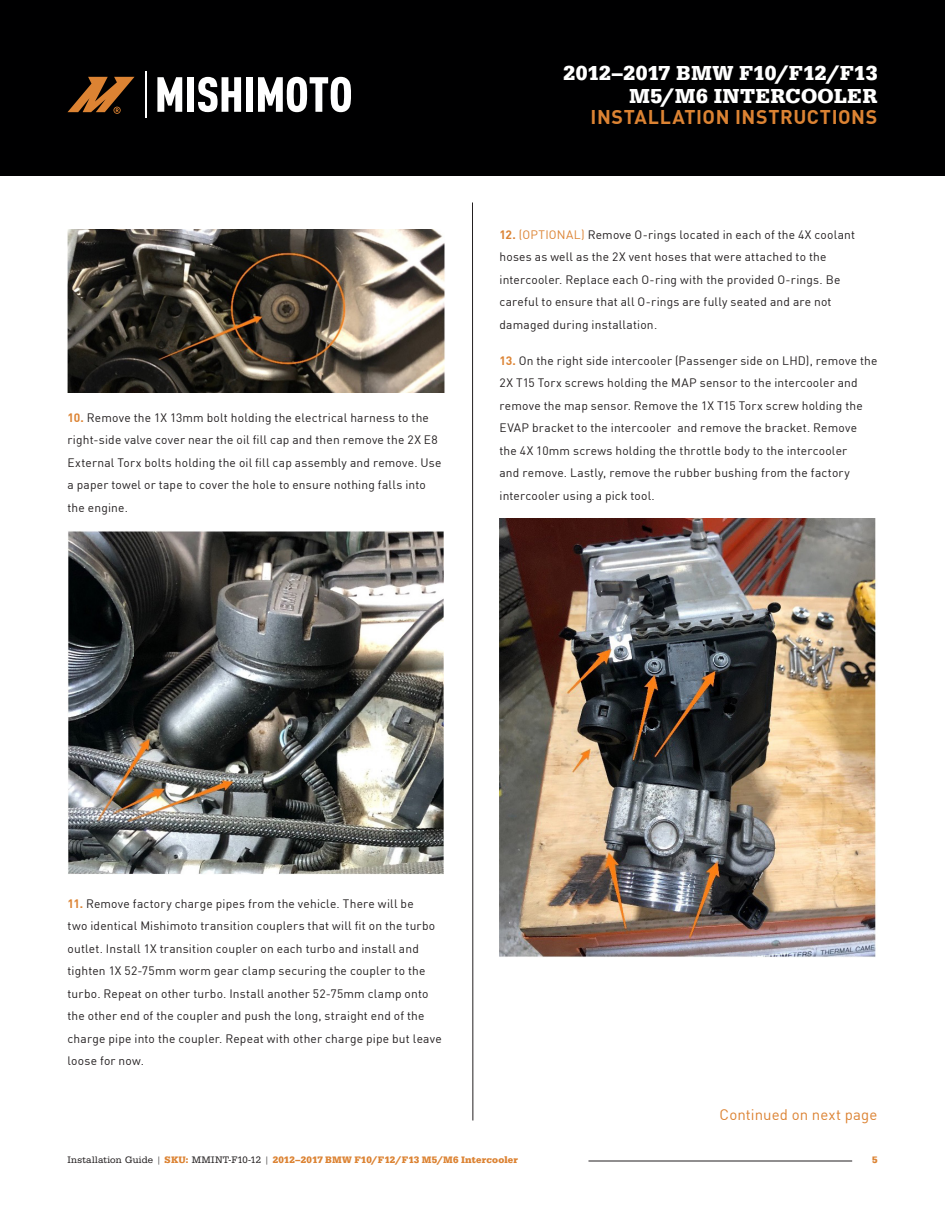
<style>
.page{position:relative;width:945px;height:1215px;background:#fff}
.page>*{position:absolute;margin:0;border:0;box-sizing:border-box;transform-origin:0 0}
.Header_MMY_Part{font:700 21px "Egyptienne URW";letter-spacing:.01em;color:#fff}
.Header_MMY_Part-2{font:700 19.5px "DINOT";letter-spacing:.03em;color:#dc8333}
.t1{font:15px "DINOT";letter-spacing:.005em;color:#dc8333}
.Installation_Guide_I{font:12px/22.5px "DINOT";letter-spacing:.015em;color:#231f20}
.t2{font:700 9.75px "Egyptienne URW";letter-spacing:.015em;color:#dc8333}
.s1{font-weight:700;color:#dc8333}
.s2{color:#dc8333}
.s3{font-weight:400;color:#231f20}
</style>
<div class="page">
<div style="left:0;top:0;width:945px;height:176px;background:#000001"></div>
<hr style="left:588px;top:1161px;width:264px;height:1px;background:#231f20">
<hr style="left:472px;top:202px;width:1px;height:918px;background:#231f20">
<svg style="left:157px;top:77px;width:25px;height:35px"></svg>
<div style="left:187px;top:77px;width:7px;height:35px;background:#fff"></div>
<svg style="left:198px;top:77px;width:43px;height:35px"></svg>
<div style="left:246px;top:77px;width:7px;height:35px;background:#fff"></div>
<svg style="left:258px;top:77px;width:93px;height:35px"></svg>
<hr style="left:145px;top:71px;width:2px;height:47px;background:#fff">
<svg style="left:68px;top:77px;width:67px;height:37px"></svg>
<img style="left:68px;top:230px;width:377px;height:163px">
<img style="left:68px;top:531px;width:376px;height:343px">
<img style="left:500px;top:518px;width:376px;height:439px">
<p class="Installation_Guide_I" style="left:68px;top:405px;width:376px"><span class="s1">10.</span> Remove the 1X 13mm bolt holding the electrical harness to the right-side valve cover near the oil fill cap and then remove the 2X E8<br>External Torx bolts holding the oil fill cap assembly and remove. Use a paper towel or tape to cover the hole to ensure nothing falls into the engine.</p>
<p class="Header_MMY_Part" style="left:564px;top:60px;width:315px">2012–2017 BMW F10/F12/F13</p>
<p class="Header_MMY_Part" style="left:629px;top:83px;width:250px">M5/M6 INTERCOOLER</p>
<p class="Header_MMY_Part-2" style="left:591px;top:102px;width:288px">INSTALLATION INSTRUCTIONS</p>
<p class="Installation_Guide_I" style="left:500px;top:222px;width:357px"><span class="s1">12.</span> <span class="s2">(OPTIONAL)</span> Remove O-rings located in each of the 4X coolant hoses as well as the 2X vent hoses that were attached to the intercooler. Replace each O-ring with the provided O-rings. Be careful to ensure that all O-rings are fully seated and are not damaged during installation.</p>
<p class="Installation_Guide_I" style="left:500px;top:348px;width:380px"><span class="s1">13.</span> On the right side intercooler (Passenger side on LHD), remove the 2X T15 Torx screws holding the MAP sensor to the intercooler and remove the map sensor. Remove the 1X T15 Torx screw holding the EVAP bracket to the intercooler and remove the bracket. Remove<br>the 4X 10mm screws holding the throttle body to the intercooler<br>and remove. Lastly, remove the rubber bushing from the factory intercooler using a pick tool.</p>
<p class="Installation_Guide_I" style="left:68px;top:891px;width:376px"><span class="s1">11.</span> Remove factory charge pipes from the vehicle. There will be<br>two identical Mishimoto transition couplers that will fit on the turbo outlet. Install 1X transition coupler on each turbo and install and tighten 1X 52-75mm worm gear clamp securing the coupler to the turbo. Repeat on other turbo. Install another 52-75mm clamp onto the other end of the coupler and push the long, straight end of the charge pipe into the coupler. Repeat with other charge pipe but leave loose for now.</p>
<p class="t1" style="left:720px;top:1103px;width:159px">Continued on next page</p>
<p class="t2" style="left:68px;top:1154px;width:452px"><span class="s3">Installation Guide |</span> SKU: <span class="s3">MMINT-F10-12 |</span> 2012–2017 BMW F10/F12/F13 M5/M6 Intercooler</p>
<p class="t2" style="left:872px;top:1154px;width:7px">5</p>
</div>
